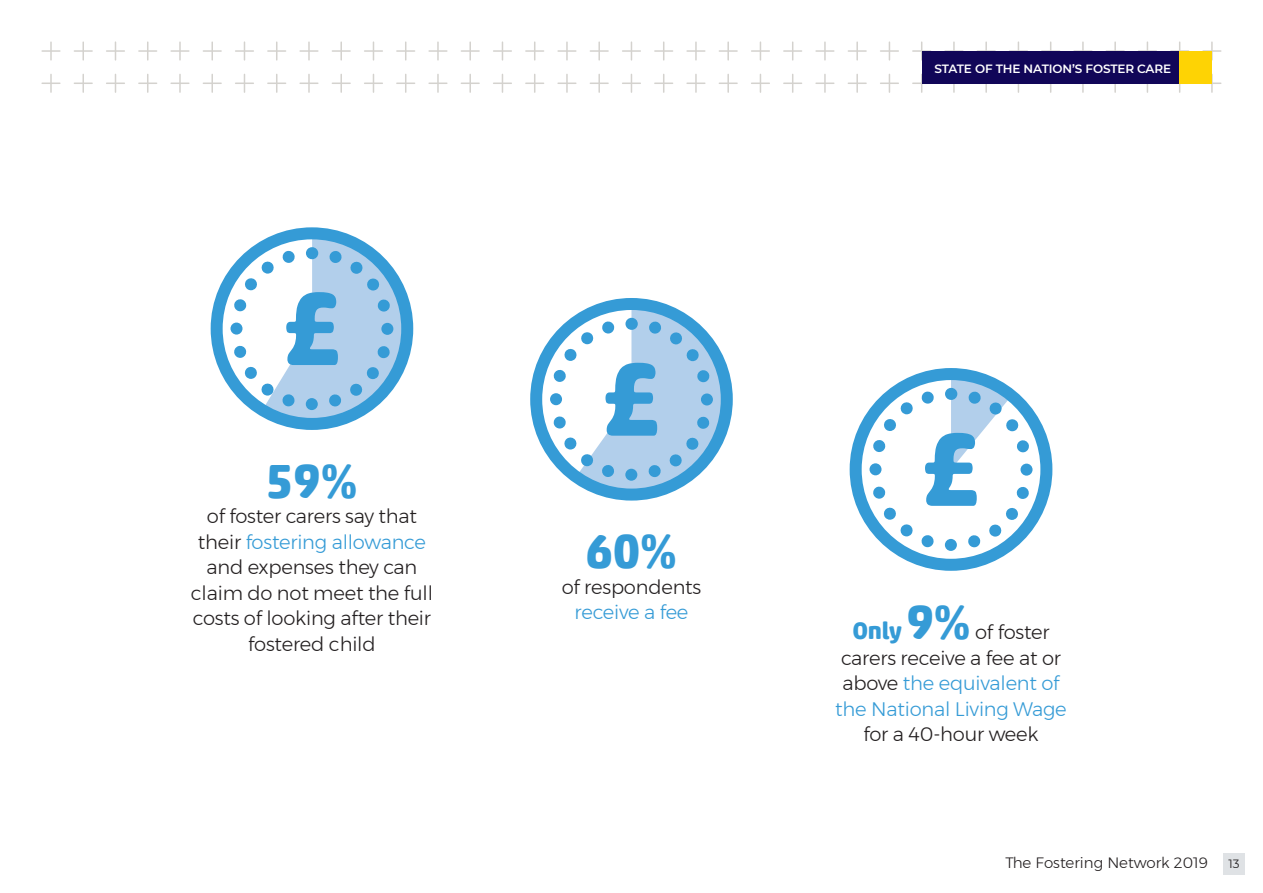
<style>
.page{position:relative;width:1263px;height:893px;background:#fff}
.page>*{position:absolute;margin:0;border:0;box-sizing:border-box;transform-origin:0 0}
.t1{font:700 48px "Akko Rounded Pro";color:#359bd6}
.t2{font:700 24px "Akko Rounded Pro";color:#359bd6}
.t3{font:300 19.5px/25.5px "Montserrat";letter-spacing:-.01em;color:#231f20;text-align:center}
.t4{font:300 19.5px "Montserrat";letter-spacing:-.01em;color:#359bd6}
.t5{font:300 15px "Montserrat";color:#231f20}
.t6{font:600 12px "Montserrat";letter-spacing:-.01em;color:#fff}
.t7{font:12px "Montserrat";color:#231f20}
.s1{color:#359bd6}
.s2{font-size:48px}
.s3{color:#231f20}
</style>
<div class="page">
<svg style="left:42px;top:42px;width:18px;height:18px"></svg>
<svg style="left:74px;top:42px;width:18px;height:18px"></svg>
<svg style="left:107px;top:42px;width:17px;height:18px"></svg>
<svg style="left:139px;top:42px;width:18px;height:18px"></svg>
<svg style="left:171px;top:42px;width:18px;height:18px"></svg>
<svg style="left:203px;top:42px;width:18px;height:18px"></svg>
<svg style="left:236px;top:42px;width:17px;height:18px"></svg>
<svg style="left:268px;top:42px;width:18px;height:18px"></svg>
<svg style="left:300px;top:42px;width:18px;height:18px"></svg>
<svg style="left:332px;top:42px;width:18px;height:18px"></svg>
<svg style="left:365px;top:42px;width:17px;height:18px"></svg>
<svg style="left:397px;top:42px;width:18px;height:18px"></svg>
<svg style="left:429px;top:42px;width:18px;height:18px"></svg>
<svg style="left:461px;top:42px;width:18px;height:18px"></svg>
<svg style="left:494px;top:42px;width:17px;height:18px"></svg>
<svg style="left:526px;top:42px;width:18px;height:18px"></svg>
<svg style="left:558px;top:42px;width:18px;height:18px"></svg>
<svg style="left:590px;top:42px;width:18px;height:18px"></svg>
<svg style="left:623px;top:42px;width:17px;height:18px"></svg>
<svg style="left:655px;top:42px;width:18px;height:18px"></svg>
<svg style="left:687px;top:42px;width:18px;height:18px"></svg>
<svg style="left:719px;top:42px;width:18px;height:18px"></svg>
<svg style="left:751px;top:42px;width:18px;height:18px"></svg>
<svg style="left:784px;top:42px;width:17px;height:18px"></svg>
<svg style="left:816px;top:42px;width:18px;height:18px"></svg>
<svg style="left:848px;top:42px;width:18px;height:18px"></svg>
<svg style="left:880px;top:42px;width:18px;height:18px"></svg>
<svg style="left:913px;top:42px;width:17px;height:18px"></svg>
<svg style="left:945px;top:42px;width:18px;height:9px"></svg>
<svg style="left:977px;top:42px;width:18px;height:9px"></svg>
<svg style="left:1009px;top:42px;width:18px;height:9px"></svg>
<svg style="left:1042px;top:42px;width:17px;height:9px"></svg>
<svg style="left:1074px;top:42px;width:18px;height:9px"></svg>
<svg style="left:1106px;top:42px;width:18px;height:9px"></svg>
<svg style="left:1138px;top:42px;width:18px;height:9px"></svg>
<svg style="left:1171px;top:42px;width:17px;height:9px"></svg>
<svg style="left:1203px;top:42px;width:18px;height:18px"></svg>
<svg style="left:42px;top:74px;width:18px;height:18px"></svg>
<svg style="left:74px;top:74px;width:18px;height:18px"></svg>
<svg style="left:107px;top:74px;width:17px;height:18px"></svg>
<svg style="left:139px;top:74px;width:18px;height:18px"></svg>
<svg style="left:171px;top:74px;width:18px;height:18px"></svg>
<svg style="left:203px;top:74px;width:18px;height:18px"></svg>
<svg style="left:236px;top:74px;width:17px;height:18px"></svg>
<svg style="left:268px;top:74px;width:18px;height:18px"></svg>
<svg style="left:300px;top:74px;width:18px;height:18px"></svg>
<svg style="left:332px;top:74px;width:18px;height:18px"></svg>
<svg style="left:365px;top:74px;width:17px;height:18px"></svg>
<svg style="left:397px;top:74px;width:18px;height:18px"></svg>
<svg style="left:429px;top:74px;width:18px;height:18px"></svg>
<svg style="left:461px;top:74px;width:18px;height:18px"></svg>
<svg style="left:494px;top:74px;width:17px;height:18px"></svg>
<svg style="left:526px;top:74px;width:18px;height:18px"></svg>
<svg style="left:558px;top:74px;width:18px;height:18px"></svg>
<svg style="left:590px;top:74px;width:18px;height:18px"></svg>
<svg style="left:623px;top:74px;width:17px;height:18px"></svg>
<svg style="left:655px;top:74px;width:18px;height:18px"></svg>
<svg style="left:687px;top:74px;width:18px;height:18px"></svg>
<svg style="left:719px;top:74px;width:18px;height:18px"></svg>
<svg style="left:751px;top:74px;width:18px;height:18px"></svg>
<svg style="left:784px;top:74px;width:17px;height:18px"></svg>
<svg style="left:816px;top:74px;width:18px;height:18px"></svg>
<svg style="left:848px;top:74px;width:18px;height:18px"></svg>
<svg style="left:880px;top:74px;width:18px;height:18px"></svg>
<svg style="left:913px;top:74px;width:17px;height:18px"></svg>
<svg style="left:945px;top:83px;width:18px;height:9px"></svg>
<svg style="left:977px;top:83px;width:18px;height:9px"></svg>
<svg style="left:1009px;top:83px;width:18px;height:9px"></svg>
<svg style="left:1042px;top:83px;width:17px;height:9px"></svg>
<svg style="left:1074px;top:83px;width:18px;height:9px"></svg>
<svg style="left:1106px;top:83px;width:18px;height:9px"></svg>
<svg style="left:1138px;top:83px;width:18px;height:9px"></svg>
<svg style="left:1171px;top:83px;width:17px;height:9px"></svg>
<svg style="left:1203px;top:74px;width:18px;height:18px"></svg>
<svg style="left:211px;top:227px;width:202px;height:203px"></svg>
<svg style="left:530px;top:298px;width:203px;height:203px"></svg>
<svg style="left:850px;top:368px;width:202px;height:203px"></svg>
<div style="left:922px;top:51px;width:258px;height:32px;background:#110658"></div>
<div style="left:1180px;top:51px;width:32px;height:32px;background:#fed304"></div>
<div style="left:1223px;top:853px;width:22px;height:22px;background:#dfe2e5"></div>
<p class="t6" style="left:934px;top:60px;width:238px">STATE OF THE NATION’S FOSTER CARE</p>
<h1 class="t1" style="left:266px;top:451px;width:93px">59%</h1>
<p class="t3" style="left:191px;top:503px;width:244px">of foster carers say that their <span class="s1">fostering allowance </span>and expenses they can claim do not meet the full costs of looking after their fostered child</p>
<h1 class="t1" style="left:585px;top:522px;width:93px">60%</h1>
<p class="t3" style="left:562px;top:574px;width:141px">of respondents</p>
<p class="t4" style="left:574px;top:598px;width:115px">receive a fee</p>
<p class="t2" style="left:852px;top:616px;width:120px">Only <span class="s2">9%</span></p>
<p class="t3" style="left:975px;top:619px;width:76px">of foster</p>
<p class="t3" style="left:841px;top:645px;width:221px">carers receive a fee at or</p>
<p class="t4" style="left:842px;top:669px;width:219px"><span class="s3">above</span> the equivalent of</p>
<p class="t4" style="left:835px;top:694px;width:233px">the National Living Wage</p>
<p class="t3" style="left:863px;top:721px;width:177px">for a 40-hour week</p>
<p class="t5" style="left:1005px;top:851px;width:204px">The Fostering Network 2019</p>
<p class="t7" style="left:1228px;top:855px;width:13px">13</p>
</div>
